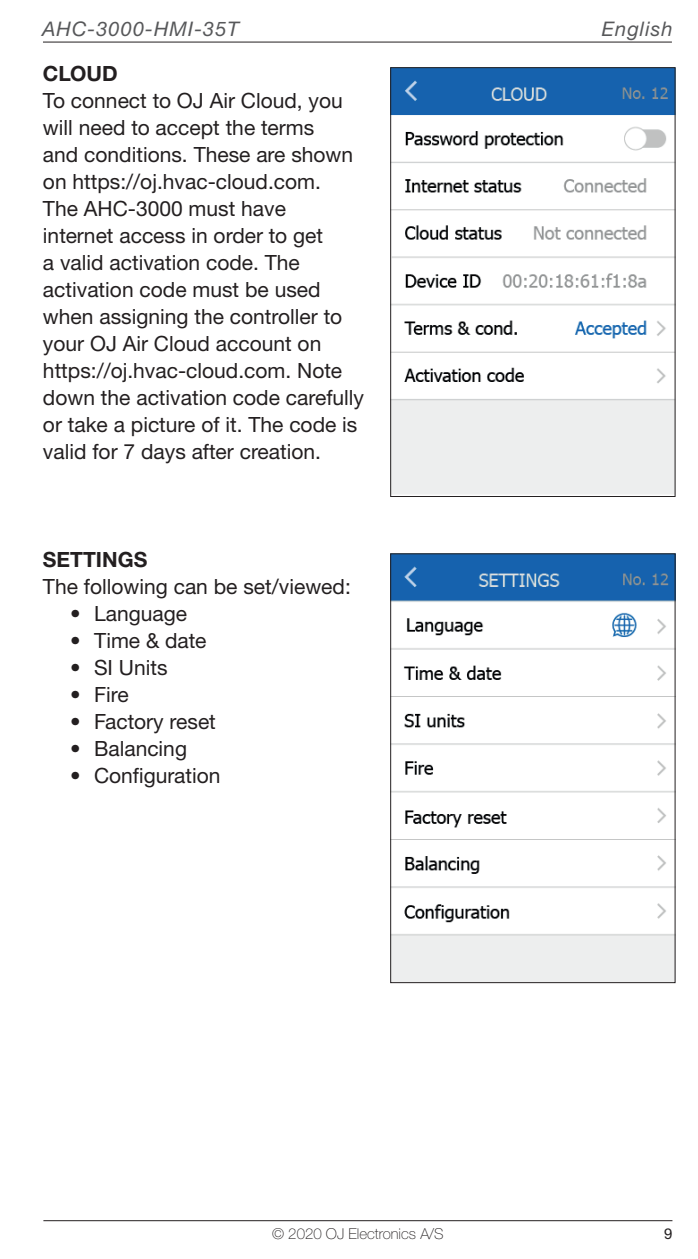
<style>
.page{position:relative;width:698px;height:1259px;background:#fff}
.page>*{position:absolute;margin:0;border:0;box-sizing:border-box;transform-origin:0 0}
.t1{font:21px/27px "Helvetica Neue LTW1 G";color:#231f20}
.t2{font:700 21px "Helvetica Neue LTW1 G";color:#231f20}
.t3{font:italic 20.1px "Helvetica Neue LTW1 G";letter-spacing:.05em;color:#57585a}
.t4{font:100 15px "Helvetica Neue LTW1 G";color:#231f20}
.t5{font:15px "Helvetica Neue LTW1 G";color:#231f20}
</style>
<div class="page">
<hr style="left:43px;top:42px;width:628px;height:1px;background:#231f20">
<hr style="left:43px;top:1220px;width:629px;height:1px;background:#231f20">
<img style="left:392px;top:69px;width:281px;height:425px">
<div style="left:390px;top:67px;width:285px;height:430px;border:1px solid #231f20"></div>
<img style="left:392px;top:555px;width:281px;height:426px">
<div style="left:390px;top:553px;width:285px;height:430px;border:1px solid #231f20"></div>
<p class="t3" style="left:42px;top:16px;width:198px">AHC-3000-HMI-35T</p>
<p class="t3" style="left:601px;top:16px;width:72px">English</p>
<p class="t2" style="left:43px;top:61px;width:76px">CLOUD</p>
<p class="t1" style="left:43px;top:87px;width:322px">To connect to OJ Air Cloud, you will need to accept the terms<br>and conditions. These are shown on https://oj.hvac-cloud.com.<br>The AHC-3000 must have<br>internet access in order to get<br>a valid activation code. The activation code must be used when assigning the controller to your OJ Air Cloud account on https://oj.hvac-cloud.com. Note down the activation code carefully or take a picture of it. The code is valid for 7 days after creation.</p>
<p class="t2" style="left:43px;top:547px;width:106px">SETTINGS</p>
<p class="t1" style="left:43px;top:573px;width:309px">The following can be set/viewed:</p>
<p class="t1" style="left:70px;top:600px;width:118px">• Language</p>
<p class="t1" style="left:70px;top:627px;width:138px">• Time &amp; date</p>
<p class="t1" style="left:70px;top:654px;width:99px">• SI Units</p>
<p class="t1" style="left:70px;top:681px;width:60px">• Fire</p>
<p class="t1" style="left:70px;top:708px;width:147px">• Factory reset</p>
<p class="t1" style="left:70px;top:735px;width:118px">• Balancing</p>
<p class="t1" style="left:70px;top:762px;width:152px">• Configuration</p>
<p class="t4" style="left:272px;top:1225px;width:173px">© 2020 OJ Electronics A/S</p>
<p class="t5" style="left:663px;top:1224px;width:10px">9</p>
</div>
